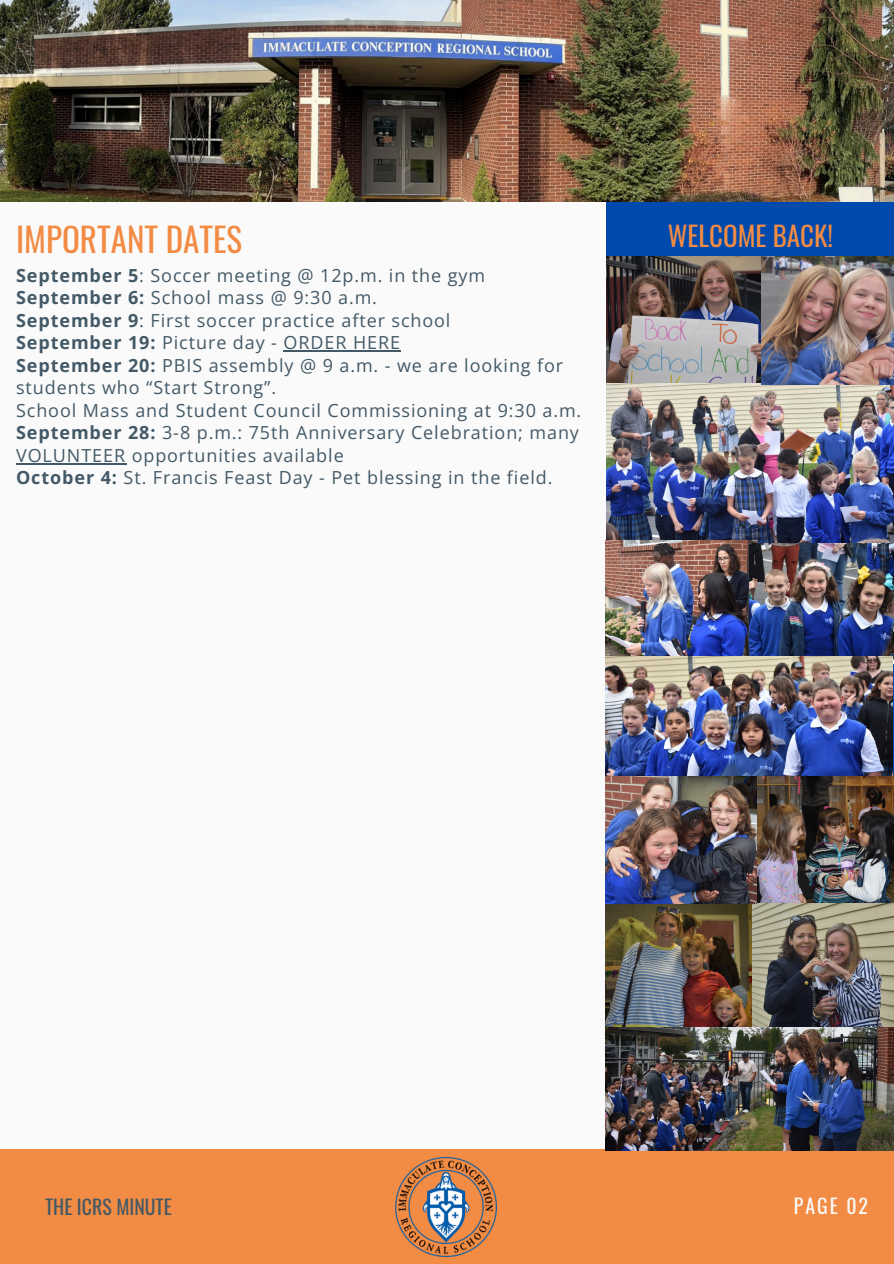
<style>
.page{position:relative;width:894px;height:1264px;background:#fff}
.page>*{position:absolute;margin:0;border:0;box-sizing:border-box;transform-origin:0 0}
.t1{font:33.15px "Oswald";color:#f28b43}
.t2{font:27px "Oswald";color:#f28b43}
.t3{font:19.8px "Oswald";color:#435967}
.t4{font:19.8px "Oswald";letter-spacing:.1em;color:#fafafa}
.t5{font:18px/22.5px "Open Sans";letter-spacing:.05em;color:#435967}
.s1{font-weight:700}
</style>
<div class="page">
<div style="left:0;top:0;width:893px;height:1263px;background:#fafafa"></div>
<div style="left:0;top:1148px;width:893px;height:115px;background:#f28b43"></div>
<img style="left:396px;top:1157px;width:100px;height:99px">
<div style="left:606px;top:188px;width:287px;height:960px;background:#004aad"></div>
<img style="left:0;top:0;width:893px;height:202px">
<img style="left:606px;top:256px;width:155px;height:128px">
<img style="left:606px;top:384px;width:287px;height:159px">
<img style="left:761px;top:256px;width:132px;height:128px">
<img style="left:605px;top:1026px;width:288px;height:123px">
<img style="left:756px;top:774px;width:137px;height:129px">
<img style="left:605px;top:540px;width:151px;height:117px">
<img style="left:749px;top:543px;width:144px;height:120px">
<img style="left:605px;top:903px;width:147px;height:123px">
<img style="left:752px;top:903px;width:141px;height:123px">
<img style="left:605px;top:775px;width:151px;height:128px">
<img style="left:605px;top:657px;width:287px;height:118px">
<hr style="left:283px;top:350px;width:118px;height:1px;background:#435967">
<hr style="left:16px;top:463px;width:110px;height:1px;background:#435967">
<p class="t1" style="left:16px;top:213px;width:228px">IMPORTANT DATES</p>
<p class="t5" style="left:16px;top:263px;width:470px"><span class="s1">September 5</span>: Soccer meeting @ 12p.m. in the gym</p>
<p class="t5" style="left:16px;top:286px;width:362px"><span class="s1">September 6:</span> School mass @ 9:30 a.m.</p>
<p class="t5" style="left:16px;top:308px;width:436px"><span class="s1">September 9</span>: First soccer practice after school</p>
<p class="t5" style="left:16px;top:331px;width:385px"><span class="s1">September 19:</span> Picture day - ORDER HERE</p>
<p class="t5" style="left:16px;top:353px;width:548px"><span class="s1">September 20:</span> PBIS assembly @ 9 a.m. - we are looking for students who “Start Strong”.</p>
<p class="t5" style="left:16px;top:398px;width:566px">School Mass and Student Council Commissioning at 9:30 a.m.</p>
<p class="t5" style="left:16px;top:421px;width:564px"><span class="s1">September 28:</span> 3-8 p.m.: 75th Anniversary Celebration; many<br>VOLUNTEER opportunities available</p>
<h3 class="t5" style="left:16px;top:466px;width:537px"><span class="s1">October 4:</span> St. Francis Feast Day - Pet blessing in the field.</h3>
<h3 class="t2" style="left:667px;top:215px;width:167px">WELCOME BACK!</h3>
<h2 class="t3" style="left:45px;top:1191px;width:128px">THE ICRS MINUTE</h2>
<p class="t4" style="left:793px;top:1190px;width:76px">PAGE 02</p>
</div>
